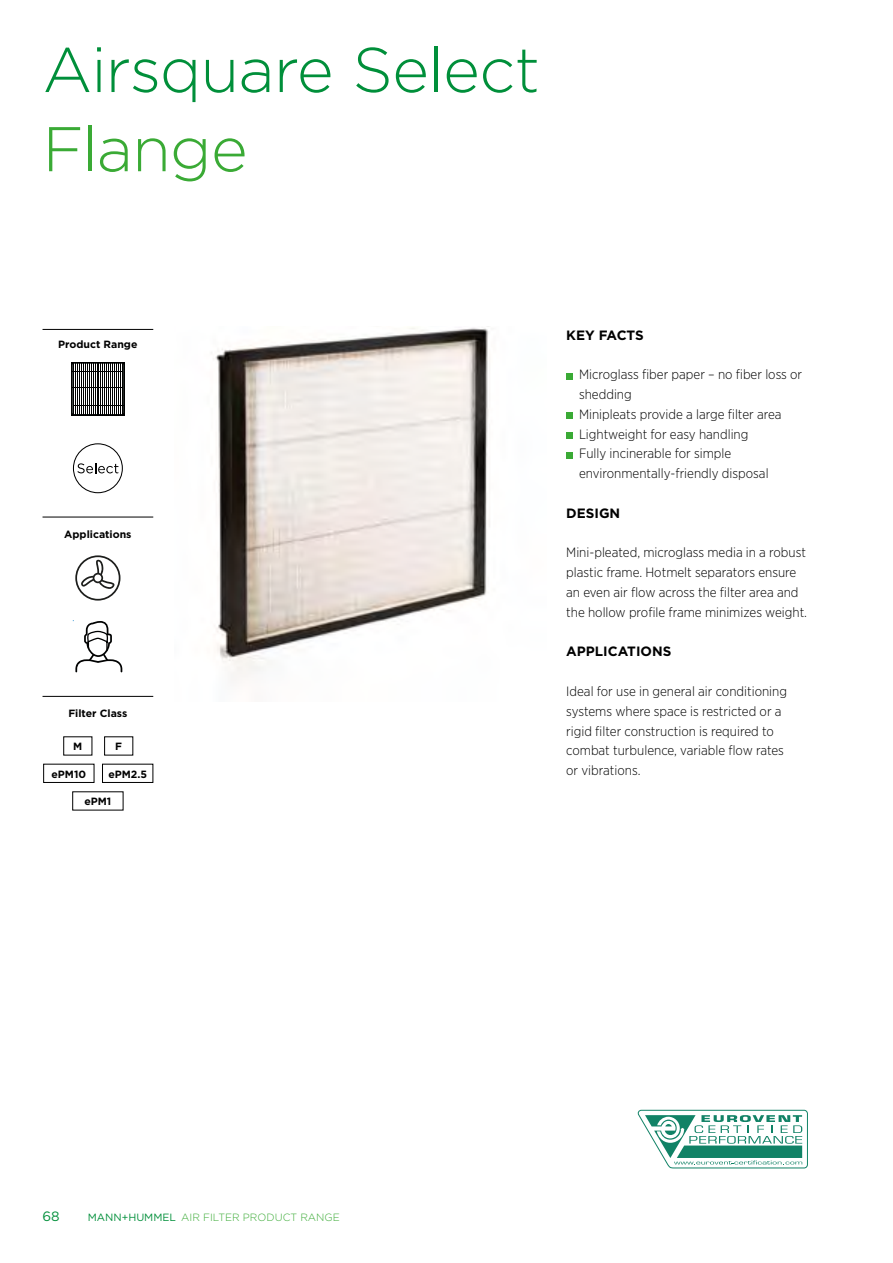
<style>
.page{position:relative;width:893px;height:1263px;background:#fff}
.page>*{position:absolute;margin:0;border:0;box-sizing:border-box;transform-origin:0 0}
.t1{font:300 63px "Gotham";letter-spacing:-.015em;color:#008f3a}
.t2{font:300 63px "Gotham";letter-spacing:-.015em;color:#3aaa35}
.t3{font:300 13.5px/19.8px "Gotham Narrow";color:#000}
.t4{font:700 13.5px "Gotham";color:#000}
.t5{font:13.5px "Gotham";color:#008f3a}
.t6{font:700 10.5px "Gotham";color:#000}
.t7{font:300 10.5px "Gotham";color:#3aaa35}
.s1{font-weight:400;color:#008f3a}
</style>
<div class="page">
<hr style="left:43px;top:329px;width:110px;height:1px;background:#000">
<hr style="left:43px;top:517px;width:110px;height:1px;background:#000">
<hr style="left:43px;top:696px;width:110px;height:1px;background:#000">
<svg style="left:566px;top:373px;width:6px;height:6px"></svg>
<svg style="left:566px;top:413px;width:6px;height:6px"></svg>
<div style="left:566px;top:432px;width:6px;height:7px;background:#3aaa35"></div>
<svg style="left:566px;top:452px;width:6px;height:6px"></svg>
<svg style="left:71px;top:362px;width:54px;height:54px"></svg>
<svg style="left:74px;top:364px;width:48px;height:50px"></svg>
<hr style="left:91px;top:363px;width:1px;height:52px;background:#000">
<hr style="left:122px;top:363px;width:1px;height:52px;background:#000">
<hr style="left:118px;top:363px;width:1px;height:52px;background:#000">
<hr style="left:114px;top:363px;width:1px;height:52px;background:#000">
<hr style="left:112px;top:363px;width:1px;height:52px;background:#000">
<hr style="left:103px;top:363px;width:1px;height:52px;background:#000">
<hr style="left:95px;top:363px;width:1px;height:52px;background:#000">
<hr style="left:85px;top:363px;width:1px;height:52px;background:#000">
<hr style="left:81px;top:363px;width:1px;height:52px;background:#000">
<hr style="left:77px;top:363px;width:1px;height:52px;background:#000">
<hr style="left:87px;top:363px;width:1px;height:52px;background:#000">
<hr style="left:120px;top:363px;width:1px;height:52px;background:#000">
<hr style="left:116px;top:363px;width:1px;height:52px;background:#000">
<hr style="left:107px;top:363px;width:1px;height:52px;background:#000">
<hr style="left:105px;top:363px;width:1px;height:52px;background:#000">
<hr style="left:97px;top:363px;width:1px;height:52px;background:#000">
<hr style="left:83px;top:363px;width:1px;height:52px;background:#000">
<hr style="left:79px;top:363px;width:1px;height:52px;background:#000">
<hr style="left:75px;top:363px;width:1px;height:52px;background:#000">
<hr style="left:110px;top:363px;width:1px;height:52px;background:#000">
<hr style="left:89px;top:363px;width:1px;height:52px;background:#000">
<hr style="left:99px;top:363px;width:1px;height:52px;background:#000">
<hr style="left:108px;top:363px;width:1px;height:52px;background:#000">
<hr style="left:93px;top:363px;width:1px;height:52px;background:#000">
<hr style="left:101px;top:363px;width:1px;height:52px;background:#000">
<hr style="left:73px;top:363px;width:1px;height:52px;background:#000">
<hr style="left:73px;top:371px;width:50px;height:1px;background:#000">
<hr style="left:73px;top:388px;width:50px;height:1px;background:#000">
<hr style="left:73px;top:406px;width:50px;height:1px;background:#000">
<svg style="left:73px;top:620px;width:49px;height:52px"></svg>
<svg style="left:75px;top:555px;width:45px;height:46px"></svg>
<svg style="left:73px;top:443px;width:50px;height:50px"></svg>
<svg style="left:638px;top:1110px;width:170px;height:58px"></svg>
<img style="left:211px;top:327px;width:278px;height:354px">
<div style="left:43px;top:764px;width:51px;height:19px;border:1px solid #000"></div>
<div style="left:102px;top:764px;width:51px;height:19px;border:1px solid #000"></div>
<h1 class="t1" style="left:43px;top:30px;width:499px">Airsquare Select</h1>
<h1 class="t2" style="left:43px;top:109px;width:207px">Flange</h1>
<p class="t6" style="left:58px;top:337px;width:81px">Product Range</p>
<p class="t6" style="left:64px;top:527px;width:69px">Applications</p>
<p class="t6" style="left:68px;top:706px;width:60px">Filter Class</p>
<p class="t6" style="left:73px;top:739px;width:11px">M</p>
<p class="t6" style="left:115px;top:739px;width:8px">F</p>
<p class="t6" style="left:52px;top:767px;width:36px">ePM10</p>
<p class="t6" style="left:108px;top:767px;width:40px">ePM2.5</p>
<p class="t6" style="left:84px;top:794px;width:28px">ePM1</p>
<p class="t4" style="left:566px;top:326px;width:79px">KEY FACTS</p>
<p class="t3" style="left:579px;top:364px;width:225px">Microglass fiber paper – no fiber loss or shedding<br>Minipleats provide a large filter area<br>Lightweight for easy handling<br>Fully incinerable for simple environmentally-friendly disposal</p>
<p class="t4" style="left:566px;top:504px;width:56px">DESIGN</p>
<p class="t3" style="left:566px;top:542px;width:242px">Mini-pleated, microglass media in a robust plastic frame. Hotmelt separators ensure an even air flow across the filter area and the hollow profile frame minimizes weight.</p>
<p class="t4" style="left:566px;top:643px;width:107px">APPLICATIONS</p>
<p class="t3" style="left:566px;top:681px;width:222px">Ideal for use in general air conditioning systems where space is restricted or a rigid filter construction is required to combat turbulence, variable flow rates or vibrations.</p>
<p class="t5" style="left:43px;top:1207px;width:19px">68</p>
<p class="t7" style="left:88px;top:1210px;width:253px"><span class="s1">MANN+HUMMEL</span> AIR FILTER PRODUCT RANGE</p>
</div>
